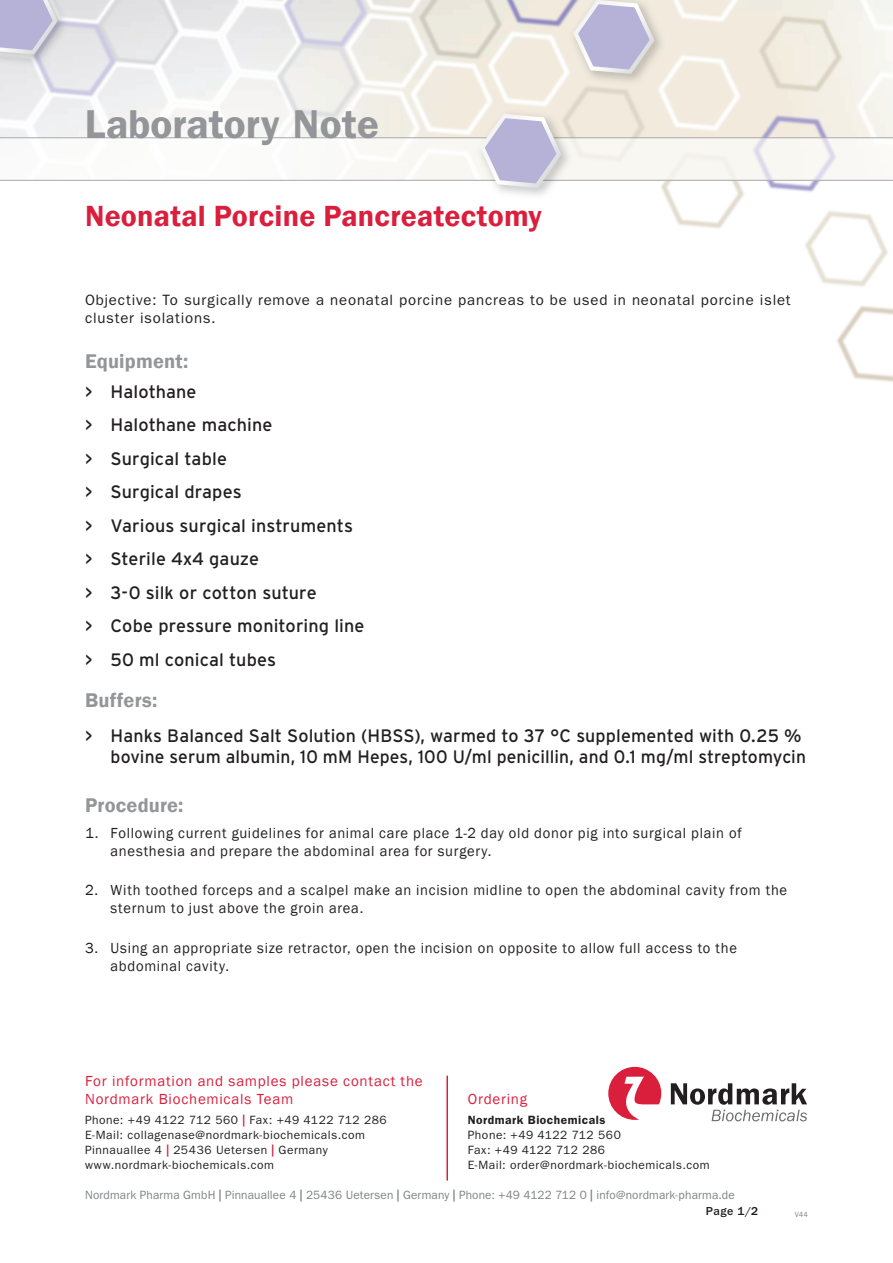
<style>
.page{position:relative;width:893px;height:1263px;background:#fff}
.page>*{position:absolute;margin:0;border:0;box-sizing:border-box;transform-origin:0 0}
.t1{font:40.5px "Franklin Gothic LT Pro Dm";letter-spacing:.005em;color:#939598}
.t2{font:600 30px "Franklin Gothic";letter-spacing:.005em;color:#da1f3d}
.t3{font:600 20.4px "Franklin Gothic";letter-spacing:.01em;color:#939598}
.t4{font:18px/33.5px "Interstate";letter-spacing:.005em;color:#231f20}
.t5{font:15px/18px "Franklin Gothic";letter-spacing:.05em;color:#231f20}
.t6{font:15px/18px "Franklin Gothic LT Pro";letter-spacing:.055em;color:#231f20}
.t7{font:15px/18px "Franklin Gothic";letter-spacing:.05em;color:#da1f3d}
.t8{font:12px/15px "Franklin Gothic LT Pro";letter-spacing:.045em;color:#231f20}
.t9{font:12px "Franklin Gothic LT Pro";letter-spacing:.015em;color:#808285}
.t10{font:12px "Franklin Gothic LT Pro Dm";letter-spacing:.045em;color:#231f20}
.t11{font:500 12px "Franklin Gothic LT Pro";color:#231f20}
.t12{font:7.5px "Franklin Gothic LT Pro";color:#808285}
.s1{font-family:"Helvetica Neue LTW1 G";font-weight:700;color:#da1f3d}
.s2{font-family:"Helvetica Neue LTW1 G";font-weight:700}
</style>
<div class="page">
<img style="left:555px;top:80px;width:49px;height:57px">
<img style="left:604px;top:2px;width:190px;height:135px">
<img style="left:803px;top:18px;width:90px;height:119px">
<img style="left:805px;top:245px;width:83px;height:8px">
<img style="left:808px;top:253px;width:85px;height:129px">
<img style="left:170px;top:0;width:122px;height:137px">
<img style="left:356px;top:101px;width:115px;height:36px">
<img style="left:365px;top:0;width:190px;height:112px">
<img style="left:608px;top:99px;width:91px;height:128px">
<img style="left:0;top:0;width:170px;height:137px">
<img style="left:447px;top:0;width:117px;height:80px">
<img style="left:699px;top:62px;width:190px;height:183px">
<img style="left:230px;top:0;width:190px;height:101px">
<img style="left:564px;top:0;width:106px;height:90px">
<svg style="left:573px;top:0;width:82px;height:74px;background:#cbc7d9"></svg>
<img style="left:0;top:0;width:73px;height:70px">
<svg style="left:0;top:0;width:58px;height:55px;background:#bfbcd8"></svg>
<div style="left:0;top:138px;width:893px;height:42px;background:#faf9f6"></div>
<hr style="left:0;top:137px;width:893px;height:1px;background:#a8a9ad">
<hr style="left:0;top:180px;width:893px;height:1px;background:#a8a9ad">
<svg style="left:608px;top:1067px;width:53px;height:53px"></svg>
<svg style="left:671px;top:1083px;width:136px;height:38px"></svg>
<hr style="left:446px;top:1075px;width:2px;height:105px;background:#da1f3d">
<img style="left:471px;top:105px;width:106px;height:90px">
<svg style="left:480px;top:114px;width:81px;height:74px"></svg>
<h1 class="t1" style="left:85px;top:100px;width:295px">Laboratory Note</h1>
<h2 class="t2" style="left:85px;top:198px;width:458px">Neonatal Porcine Pancreatectomy</h2>
<p class="t6" style="left:85px;top:291px;width:707px">Objective: To surgically remove a neonatal porcine pancreas to be used in neonatal porcine islet cluster isolations.</p>
<h3 class="t3" style="left:85px;top:349px;width:105px">Equipment:</h3>
<p class="t4" style="left:85px;top:375px;width:281px">&gt; Halothane<br>&gt; Halothane machine<br>&gt; Surgical table<br>&gt; Surgical drapes<br>&gt; Various surgical instruments &gt; Sterile 4x4 gauze<br>&gt; 3-0 silk or cotton suture<br>&gt; Cobe pressure monitoring line &gt; 50 ml conical tubes</p>
<h3 class="t3" style="left:85px;top:688px;width:74px">Buffers:</h3>
<p class="t4" style="left:85px;top:724px;width:722px;line-height:21.6px;text-align:right">&gt; Hanks Balanced Salt Solution (HBSS), warmed to 37 °C supplemented with 0.25 % bovine serum albumin, 10 mM Hepes, 100 U/ml penicillin, and 0.1 mg/ml streptomycin</p>
<h3 class="t3" style="left:85px;top:792px;width:100px">Procedure:</h3>
<p class="t5" style="left:111px;top:824px;width:633px;text-indent:-26px">1. Following current guidelines for animal care place 1-2 day old donor pig into surgical plain of anesthesia and prepare the abdominal area for surgery.</p>
<p class="t5" style="left:111px;top:882px;width:678px;text-indent:-26px">2. With toothed forceps and a scalpel make an incision midline to open the abdominal cavity from the sternum to just above the groin area.</p>
<p class="t5" style="left:111px;top:939px;width:628px;text-indent:-26px">3. Using an appropriate size retractor, open the incision on opposite to allow full access to the abdominal cavity.</p>
<p class="t7" style="left:85px;top:1072px;width:339px">For information and samples please contact the<br>Nordmark Biochemicals Team</p>
<p class="t8" style="left:85px;top:1113px;width:303px">Phone: +49 4122 712 560 <span class="s1">|</span> Fax: +49 4122 712 286<br>E-Mail: collagenase@nordmark-biochemicals.com Pinnauallee 4 <span class="s1">|</span> 25436 Uetersen <span class="s1">|</span> Germany www.nordmark-biochemicals.com</p>
<p class="t7" style="left:468px;top:1091px;width:61px">Ordering</p>
<p class="t10" style="left:468px;top:1113px;width:139px">Nordmark Biochemicals</p>
<p class="t8" style="left:468px;top:1128px;width:243px">Phone: +49 4122 712 560<br>Fax: +49 4122 712 286<br>E-Mail: order@nordmark-biochemicals.com</p>
<p class="t9" style="left:85px;top:1188px;width:651px">Nordmark Pharma GmbH <span class="s2">|</span> Pinnauallee 4 <span class="s2">|</span> 25436 Uetersen <span class="s2">|</span> Germany <span class="s2">|</span> Phone: +49 4122 712 0 <span class="s2">|</span> info@nordmark-pharma.de</p>
<p class="t11" style="left:706px;top:1204px;width:54px">Page 1/2</p>
<p class="t12" style="left:795px;top:1210px;width:15px">V44</p>
</div>
